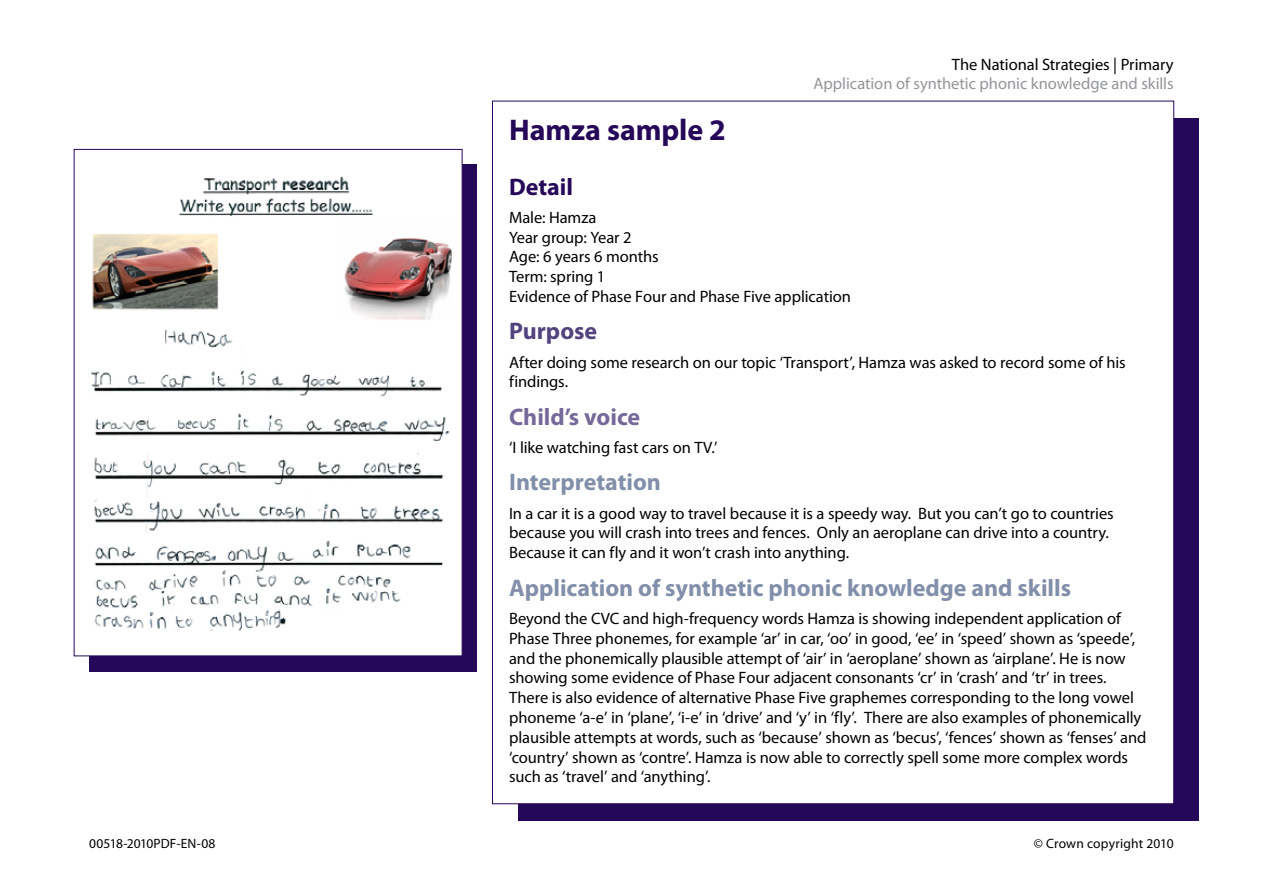
<style>
.page{position:relative;width:1263px;height:893px;background:#fff}
.page>*{position:absolute;margin:0;border:0;box-sizing:border-box;transform-origin:0 0}
.A_head{font:700 30px "Myriad Pro";letter-spacing:-.005em;color:#260859}
.B_head_ALT_70__Blue{font:700 24px "Myriad Pro";color:#828faa}
.B_head_ALT_50__Blue{font:700 24px "Myriad Pro";color:#828faa}
.B_head_ALT_50{font:700 24px "Myriad Pro";color:#756999}
.B_head_ALT{font:700 24px "Myriad Pro";color:#52437c}
.B_head{font:700 24px "Myriad Pro";color:#260859}
.Para{font:16.5px/19.8px "Myriad Pro";letter-spacing:-.005em;color:#000}
.t1{font:16.5px "Myriad Pro 2";color:#939598}
.t2{font:16.5px "Myriad Pro 2";letter-spacing:-.005em;color:#000}
.t3{font:13.5px "Myriad Pro";letter-spacing:-.005em;color:#000}
.t4{font:13.5px "Myriad Pro 2";letter-spacing:.01em;color:#000}
</style>
<div class="page">
<div style="left:518px;top:118px;width:681px;height:703px;background:#260859"></div>
<div style="left:492px;top:101px;width:682px;height:703px;background:#fff;border:1px solid #260859"></div>
<div style="left:89px;top:165px;width:387px;height:507px;background:#260859"></div>
<div style="left:74px;top:149px;width:388px;height:507px;background:#fff"></div>
<img style="left:91px;top:176px;width:361px;height:455px">
<p class="t2" style="left:952px;top:54px;width:223px">The National Strategies | Primary</p>
<p class="t1" style="left:813px;top:74px;width:362px">Application of synthetic phonic knowledge and skills</p>
<p class="A_head" style="left:509px;top:111px;width:218px">Hamza sample 2</p>
<p class="B_head" style="left:509px;top:171px;width:66px">Detail</p>
<p class="Para" style="left:509px;top:207px;width:343px">Male: Hamza<br>Year group: Year 2<br>Age: 6 years 6 months<br>Term: spring 1<br>Evidence of Phase Four and Phase Five application</p>
<p class="B_head_ALT" style="left:509px;top:316px;width:90px">Purpose</p>
<p class="Para" style="left:509px;top:352px;width:618px">After doing some research on our topic ‘Transport’, Hamza was asked to record some of his findings.</p>
<p class="B_head_ALT_50" style="left:509px;top:401px;width:133px">Child’s voice</p>
<p class="Para" style="left:509px;top:437px;width:210px">‘I like watching fast cars on TV.’</p>
<p class="B_head_ALT_50__Blue" style="left:509px;top:467px;width:153px">Interpretation</p>
<p class="Para" style="left:509px;top:503px;width:606px">In a car it is a good way to travel because it is a speedy way. But you can’t go to countries because you will crash into trees and fences. Only an aeroplane can drive into a country.<br>Because it can fly and it won’t crash into anything.</p>
<p class="B_head_ALT_70__Blue" style="left:509px;top:572px;width:564px">Application of synthetic phonic knowledge and skills</p>
<p class="Para" style="left:509px;top:608px;width:639px">Beyond the CVC and high-frequency words Hamza is showing independent application of Phase Three phonemes, for example ‘ar’ in car, ‘oo’ in good, ‘ee’ in ‘speed’ shown as ‘speede’, and the phonemically plausible attempt of ‘air’ in ‘aeroplane’ shown as ‘airplane’. He is now showing some evidence of Phase Four adjacent consonants ‘cr’ in ‘crash’ and ‘tr’ in trees.<br>There is also evidence of alternative Phase Five graphemes corresponding to the long vowel phoneme ‘a-e’ in ‘plane’, ‘i-e’ in ‘drive’ and ‘y’ in ‘fly’. There are also examples of phonemically plausible attempts at words, such as ‘because’ shown as ‘becus’, ‘fences’ shown as ‘fenses’ and ‘country’ shown as ‘contre’. Hamza is now able to correctly spell some more complex words such as ‘travel’ and ‘anything’.</p>
<p class="t3" style="left:89px;top:835px;width:128px">00518-2010PDF-EN-08</p>
<p class="t4" style="left:1034px;top:835px;width:141px">© Crown copyright 2010</p>
</div>
